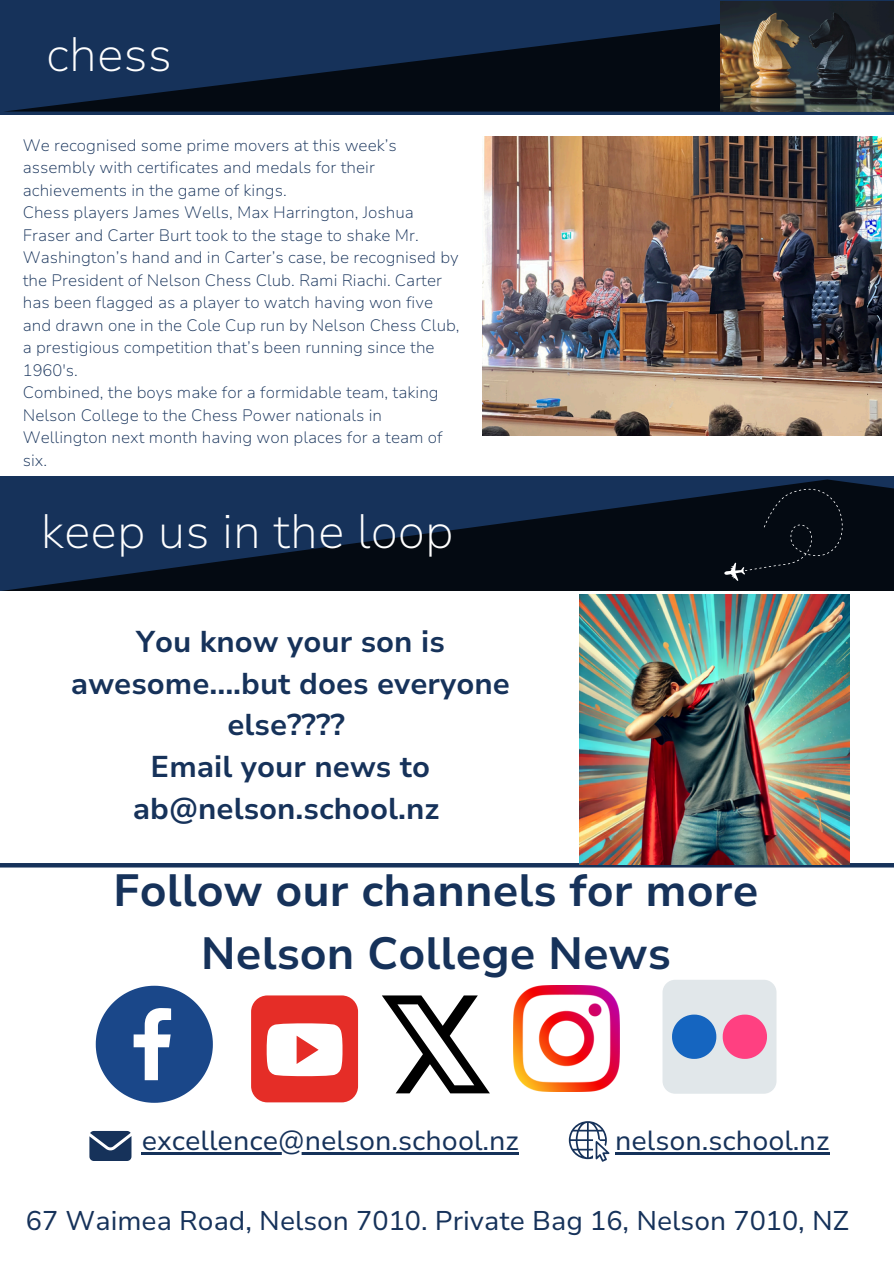
<style>
.page{position:relative;width:894px;height:1264px;background:#fff}
.page>*{position:absolute;margin:0;border:0;box-sizing:border-box;transform-origin:0 0}
.t1{font:200 48px "Nunito Sans 10 pt";color:#fff}
.t2{font:700 45px/63px "Nunito Sans 10 pt";color:#16325a;text-align:center}
.t3{font:700 30px/41.7px "Nunito Sans 10 pt";color:#16325a;text-align:center}
.t4{font:27.45px "Nunito Sans 10 pt";color:#16325a}
.t5{font:27px "Nunito Sans 10 pt";color:#16325a}
.t6{font:200 16.5px/22.5px "Nunito Sans 10 pt";color:#16325a}
</style>
<div class="page">
<div style="left:0;top:0;width:893px;height:114px;background:#16325a"></div>
<svg style="left:4px;top:1px;width:889px;height:111px"></svg>
<img style="left:720px;top:2px;width:173px;height:110px">
<img style="left:482px;top:136px;width:399px;height:300px">
<hr style="left:0;top:863px;width:893px;height:4px;background:#16325a">
<svg style="left:96px;top:985px;width:117px;height:117px"></svg>
<div style="left:251px;top:995px;width:107px;height:107px;background:#e52d27;border-radius:16px"></div>
<svg style="left:266px;top:1023px;width:76px;height:53px;background:#fbe2e1"></svg>
<svg style="left:382px;top:995px;width:108px;height:98px"></svg>
<img style="left:513px;top:985px;width:106px;height:106px">
<div style="left:662px;top:979px;width:114px;height:114px;background:#e1e7ea;border-radius:13px"></div>
<svg style="left:672px;top:1014px;width:44px;height:44px"></svg>
<svg style="left:722px;top:1014px;width:44px;height:44px"></svg>
<svg style="left:89px;top:1131px;width:42px;height:29px"></svg>
<svg style="left:568px;top:1121px;width:41px;height:40px"></svg>
<hr style="left:142px;top:1152px;width:377px;height:2px;background:#16325a">
<hr style="left:615px;top:1152px;width:214px;height:2px;background:#16325a">
<div style="left:1px;top:476px;width:892px;height:115px;background:#16325a"></div>
<svg style="left:2px;top:479px;width:891px;height:112px"></svg>
<div style="left:724px;top:489px;width:118px;height:92px;background:#040a12"></div>
<img style="left:579px;top:594px;width:270px;height:270px">
<p class="t1" style="left:46px;top:23px;width:127px">chess</p>
<p class="t6" style="left:23px;top:134px;width:375px">We recognised some prime movers at this week’s assembly with certificates and medals for their achievements in the game of kings.</p>
<p class="t6" style="left:23px;top:201px;width:438px">Chess players James Wells, Max Harrington, Joshua Fraser and Carter Burt took to the stage to shake Mr.<br>Washington’s hand and in Carter’s case, be recognised by the President of Nelson Chess Club. Rami Riachi. Carter has been flagged as a player to watch having won five and drawn one in the Cole Cup run by Nelson Chess Club, a prestigious competition that’s been running since the 1960's.</p>
<p class="t6" style="left:23px;top:381px;width:421px">Combined, the boys make for a formidable team, taking Nelson College to the Chess Power nationals in Wellington next month having won places for a team of six.</p>
<p class="t1" style="left:41px;top:499px;width:414px">keep us in the loop</p>
<p class="t3" style="left:71px;top:621px;width:440px">You know your son is awesome....but does everyone else????<br>Email your news to ab@nelson.school.nz</p>
<p class="t2" style="left:113px;top:859px;width:646px">Follow our channels for more<br>Nelson College News</p>
<p class="t4" style="left:142px;top:1122px;width:379px">excellence@nelson.school.nz</p>
<h3 class="t4" style="left:615px;top:1122px;width:216px">nelson.school.nz</h3>
<h1 class="t5" style="left:26px;top:1202px;width:824px">67 Waimea Road, Nelson 7010. Private Bag 16, Nelson 7010, NZ</h1>
</div>
